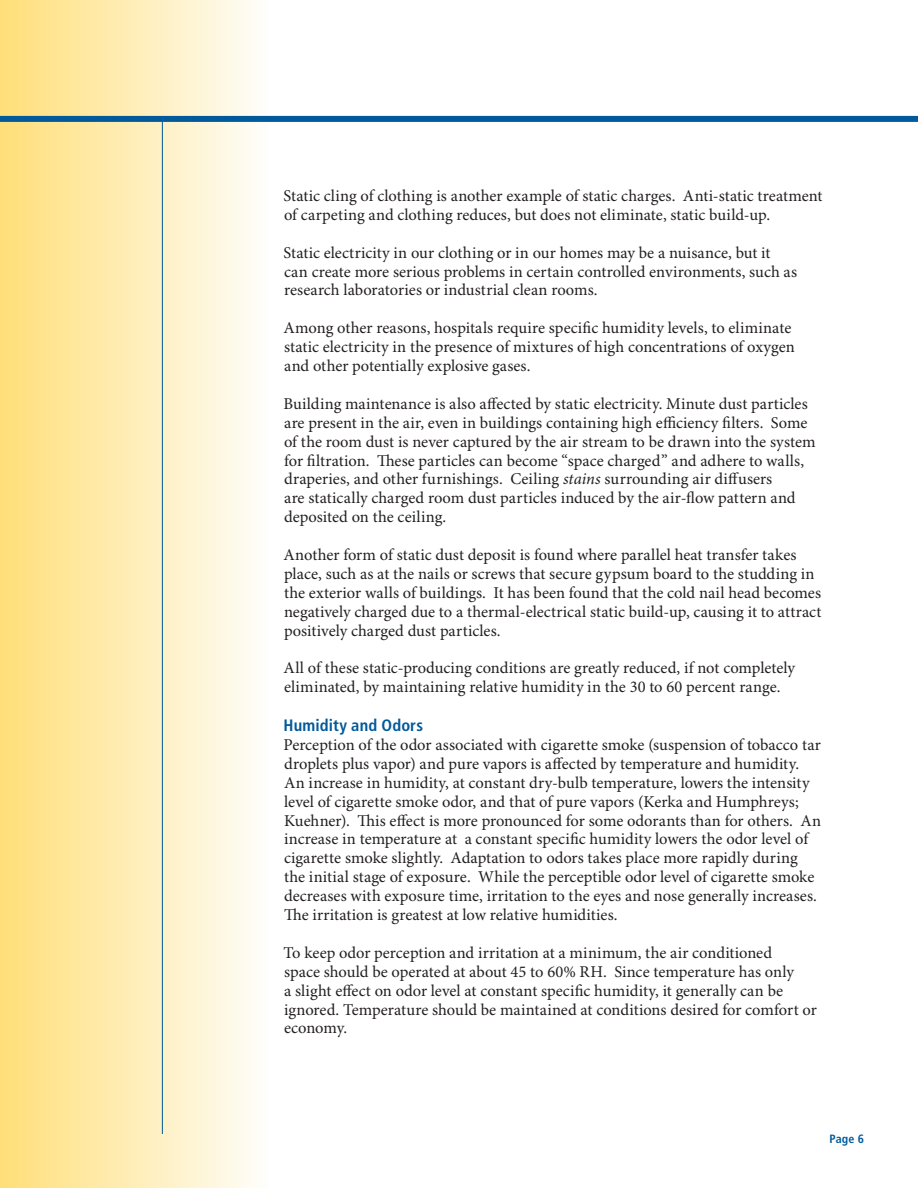
<style>
.page{position:relative;width:918px;height:1188px;background:#fff}
.page>*{position:absolute;margin:0;border:0;box-sizing:border-box;transform-origin:0 0}
.body_bullet{font:16.5px/18.9px "Minion Pro";color:#231f20}
.m1{font:700 condensed 16.5px "Frutiger LT Std";letter-spacing:.005em;color:#00599b}
.t1{font:700 condensed 12px "Frutiger LT Std";color:#00599b}
.s1{font-style:italic}
</style>
<div class="page">
<svg style="left:0;top:0;width:270px;height:1188px;background:#feeeb9"></svg>
<hr style="left:162px;top:120px;width:1px;height:1014px;background:#00599b">
<div style="left:0;top:116px;width:918px;height:6px;background:#00599b"></div>
<p class="body_bullet" style="left:284px;top:187px;width:541px">Static cling of clothing is another example of static charges. Anti-static treatment of carpeting and clothing reduces, but does not eliminate, static build-up.</p>
<p class="body_bullet" style="left:284px;top:244px;width:515px">Static electricity in our clothing or in our homes may be a nuisance, but it can create more serious problems in certain controlled environments, such as research laboratories or industrial clean rooms.</p>
<p class="body_bullet" style="left:284px;top:319px;width:513px">Among other reasons, hospitals require specific humidity levels, to eliminate static electricity in the presence of mixtures of high concentrations of oxygen and other potentially explosive gases.</p>
<p class="body_bullet" style="left:284px;top:395px;width:534px">Building maintenance is also affected by static electricity. Minute dust particles are present in the air, even in buildings containing high efficiency filters. Some of the room dust is never captured by the air stream to be drawn into the system for filtration. These particles can become “space charged” and adhere to walls, draperies, and other furnishings. Ceiling <span class="s1">stains</span> surrounding air diffusers<br>are statically charged room dust particles induced by the air-flow pattern and deposited on the ceiling.</p>
<p class="body_bullet" style="left:284px;top:546px;width:540px">Another form of static dust deposit is found where parallel heat transfer takes place, such as at the nails or screws that secure gypsum board to the studding in the exterior walls of buildings. It has been found that the cold nail head becomes negatively charged due to a thermal-electrical static build-up, causing it to attract positively charged dust particles.</p>
<p class="body_bullet" style="left:284px;top:659px;width:513px">All of these static-producing conditions are greatly reduced, if not completely eliminated, by maintaining relative humidity in the 30 to 60 percent range.</p>
<p class="m1" style="left:284px;top:716px;width:141px">Humidity and Odors</p>
<p class="body_bullet" style="left:284px;top:736px;width:539px">Perception of the odor associated with cigarette smoke (suspension of tobacco tar droplets plus vapor) and pure vapors is affected by temperature and humidity.<br>An increase in humidity, at constant dry-bulb temperature, lowers the intensity level of cigarette smoke odor, and that of pure vapors (Kerka and Humphreys; Kuehner). This effect is more pronounced for some odorants than for others. An increase in temperature at a constant specific humidity lowers the odor level of cigarette smoke slightly. Adaptation to odors takes place more rapidly during the initial stage of exposure. While the perceptible odor level of cigarette smoke decreases with exposure time, irritation to the eyes and nose generally increases.<br>The irritation is greatest at low relative humidities.</p>
<p class="body_bullet" style="left:284px;top:944px;width:535px">To keep odor perception and irritation at a minimum, the air conditioned<br>space should be operated at about 45 to 60% RH. Since temperature has only<br>a slight effect on odor level at constant specific humidity, it generally can be ignored. Temperature should be maintained at conditions desired for comfort or economy.</p>
<p class="t1" style="left:829px;top:1132px;width:27px">Page</p>
</div>
